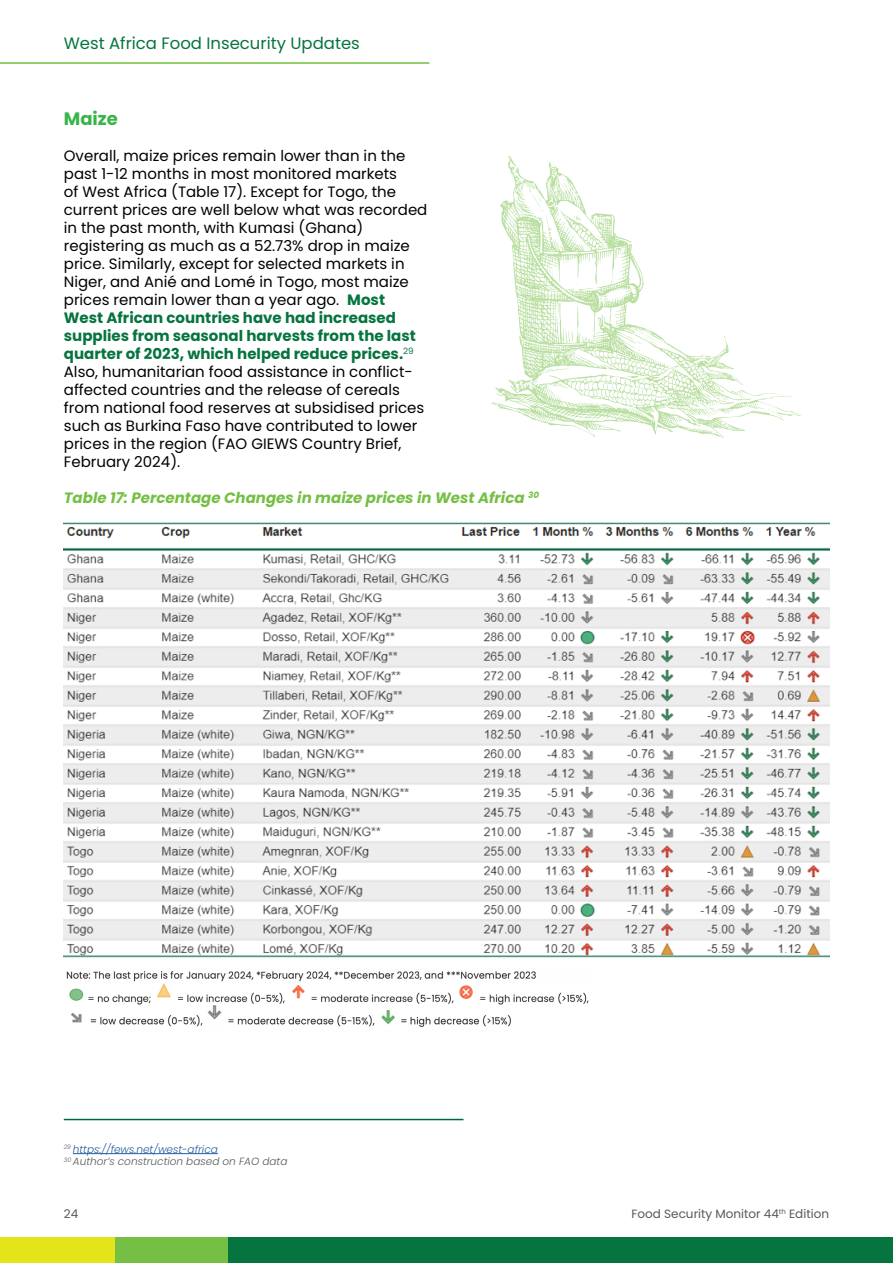
<style>
.page{position:relative;width:893px;height:1263px;background:#fff}
.page>*{position:absolute;margin:0;border:0;box-sizing:border-box;transform-origin:0 0}
.t1{font:700 18px "Poppins";color:#3ab54a}
.t2{font:16.5px "Poppins";color:#06743f}
.t3{font:15px/18px "Poppins";color:#000}
.t4{font:italic 700 15px "Poppins";color:#75c044}
.t5{font:12px "Poppins";color:#58585a}
.t6{font:italic 300 10.5px/12.6px "Poppins";color:#58585a}
.s1{font-weight:700;color:#06743f}
.s2{color:#215e9e}
</style>
<div class="page">
<div style="left:228px;top:1237px;width:665px;height:26px;background:#06743f"></div>
<div style="left:115px;top:1237px;width:113px;height:26px;background:#75c044"></div>
<div style="left:0;top:1237px;width:115px;height:26px;background:#e4e41b"></div>
<hr style="left:0;top:62px;width:429px;height:2px;background:#75c044">
<img style="left:64px;top:522px;width:766px;height:435px">
<img style="left:66px;top:971px;width:523px;height:56px">
<hr style="left:64px;top:1119px;width:399px;height:1px;background:#006738">
<hr style="left:73px;top:1153px;width:145px;height:1px;background:#215e9e">
<svg style="left:491px;top:197px;width:301px;height:241px"></svg>
<svg style="left:636px;top:331px;width:27px;height:21px"></svg>
<svg style="left:707px;top:372px;width:18px;height:6px"></svg>
<svg style="left:571px;top:379px;width:4px;height:7px"></svg>
<svg style="left:735px;top:377px;width:6px;height:6px"></svg>
<svg style="left:699px;top:385px;width:4px;height:6px"></svg>
<svg style="left:697px;top:397px;width:37px;height:27px"></svg>
<svg style="left:756px;top:402px;width:45px;height:16px"></svg>
<svg style="left:507px;top:155px;width:73px;height:96px"></svg>
<svg style="left:627px;top:376px;width:12px;height:4px"></svg>
<p class="t2" style="left:64px;top:34px;width:298px">West Africa Food Insecurity Updates</p>
<p class="t1" style="left:64px;top:108px;width:56px">Maize</p>
<p class="t3" style="left:64px;top:147px;width:365px">Overall, maize prices remain lower than in the past 1-12 months in most monitored markets<br>of West Africa (Table 17). Except for Togo, the current prices are well below what was recorded in the past month, with Kumasi (Ghana) registering as much as a 52.73% drop in maize price. Similarly, except for selected markets in Niger, and Anié and Lomé in Togo, most maize prices remain lower than a year ago. <span class="s1">Most West African countries have had increased supplies from seasonal harvests from the last quarter of 2023, which helped reduce prices.</span><sup>29<br></sup>Also, humanitarian food assistance in conflict&shy;affected countries and the release of cereals from national food reserves at subsidised prices such as Burkina Faso have contributed to lower prices in the region (FAO GIEWS Country Brief, February 2024).</p>
<p class="t4" style="left:64px;top:489px;width:477px">Table 17: Percentage Changes in maize prices in West Africa <sup>30</sup></p>
<p class="t6" style="left:64px;top:1143px;width:225px"><sup>29</sup> <span class="s2">https://fews.net/west-africa<br></span><sup>30</sup> Author’s construction based on FAO data</p>
<p class="t5" style="left:64px;top:1207px;width:16px">24</p>
<p class="t5" style="left:631px;top:1207px;width:199px">Food Security Monitor 44<sup>th</sup> Edition</p>
</div>
